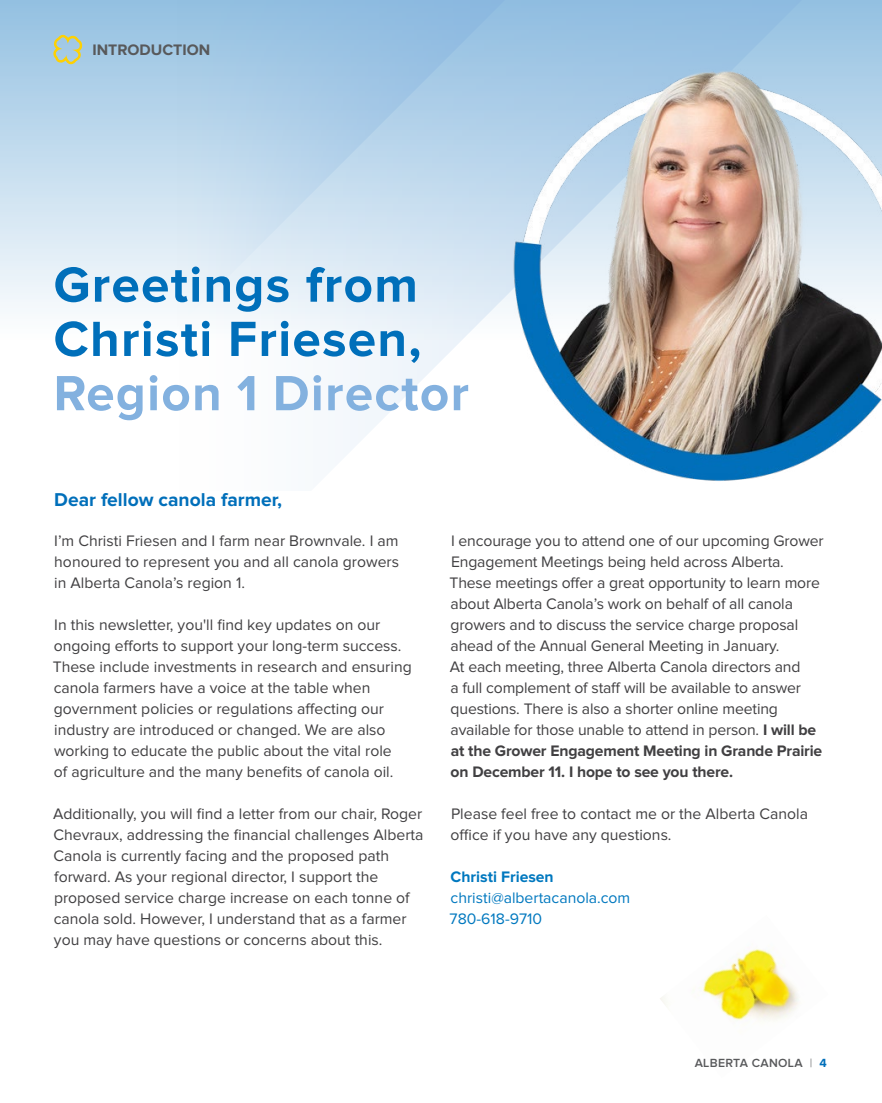
<style>
.page{position:relative;width:882px;height:1103px;background:#fff}
.page>*{position:absolute;margin:0;border:0;box-sizing:border-box;transform-origin:0 0}
.t1{font:700 51.27px/54.2px "Proxima Nova";letter-spacing:.025em;color:#006fba}
.t2{font:700 51.27px "Proxima Nova";letter-spacing:.025em;color:#83b1df}
.t3{font:700 19.25px "Proxima Nova";color:#006fba}
.t4{font:15.75px/21px "Proxima Nova";color:#414042}
.t5{font:15.75px/21px "Proxima Nova";color:#0078bf}
.t6{font:700 15.75px "Proxima Nova";color:#0078bf}
.t7{font:700 15.75px "Proxima Nova";color:#58595b}
.t8{font:600 12.25px "Proxima Nova";letter-spacing:.025em;color:#58595b}
.s1{font-weight:700}
.s2{font-weight:300}
.s3{font-weight:700;color:#006fba}
</style>
<div class="page">
<svg style="left:670px;top:0;width:212px;height:64px;fill:#98c2e3"></svg>
<svg style="left:0;top:0;width:670px;height:458px"></svg>
<svg style="left:53px;top:35px;width:30px;height:29px"></svg>
<img style="left:660px;top:948px;width:139px;height:73px">
<img style="left:508px;top:64px;width:374px;height:417px">
<p class="t7" style="left:92px;top:43px;width:119px">INTRODUCTION</p>
<h1 class="t1" style="left:54px;top:260px;width:369px">Greetings from<br>Christi Friesen,</h1>
<h1 class="t2" style="left:54px;top:370px;width:417px">Region 1 Director</h1>
<p class="t3" style="left:54px;top:490px;width:229px">Dear fellow canola farmer,</p>
<p class="t4" style="left:54px;top:531px;width:346px;text-align:justify">I’m Christi Friesen and I farm near Brownvale. I am honoured to represent you and all canola growers in Alberta Canola’s region 1.</p>
<p class="t4" style="left:53px;top:615px;width:361px">In this newsletter, you'll find key updates on our ongoing efforts to support your long-term success.<br>These include investments in research and ensuring canola farmers have a voice at the table when government policies or regulations affecting our industry are introduced or changed. We are also working to educate the public about the vital role<br>of agriculture and the many benefits of canola oil.</p>
<p class="t4" style="left:53px;top:804px;width:372px">Additionally, you will find a letter from our chair, Roger Chevraux, addressing the financial challenges Alberta Canola is currently facing and the proposed path forward. As your regional director, I support the proposed service charge increase on each tonne of canola sold. However, I understand that as a farmer you may have questions or concerns about this.</p>
<p class="t4" style="left:450px;top:531px;width:376px">I encourage you to attend one of our upcoming Grower Engagement Meetings being held across Alberta.<br>These meetings offer a great opportunity to learn more about Alberta Canola’s work on behalf of all canola growers and to discuss the service charge proposal ahead of the Annual General Meeting in January.<br>At each meeting, three Alberta Canola directors and<br>a full complement of staff will be available to answer questions. There is also a shorter online meeting available for those unable to attend in person. <span class="s1">I will be at the Grower Engagement Meeting in Grande Prairie on December 11. I hope to see you there.</span></p>
<p class="t4" style="left:451px;top:804px;width:359px">Please feel free to contact me or the Alberta Canola office if you have any questions.</p>
<p class="t6" style="left:451px;top:869px;width:105px">Christi Friesen</p>
<p class="t5" style="left:450px;top:888px;width:182px">christi@albertacanola.com<br>780-618-9710</p>
<p class="t8" style="left:695px;top:1057px;width:134px">ALBERTA CANOLA <span class="s2">|</span> <span class="s3">4</span></p>
</div>
